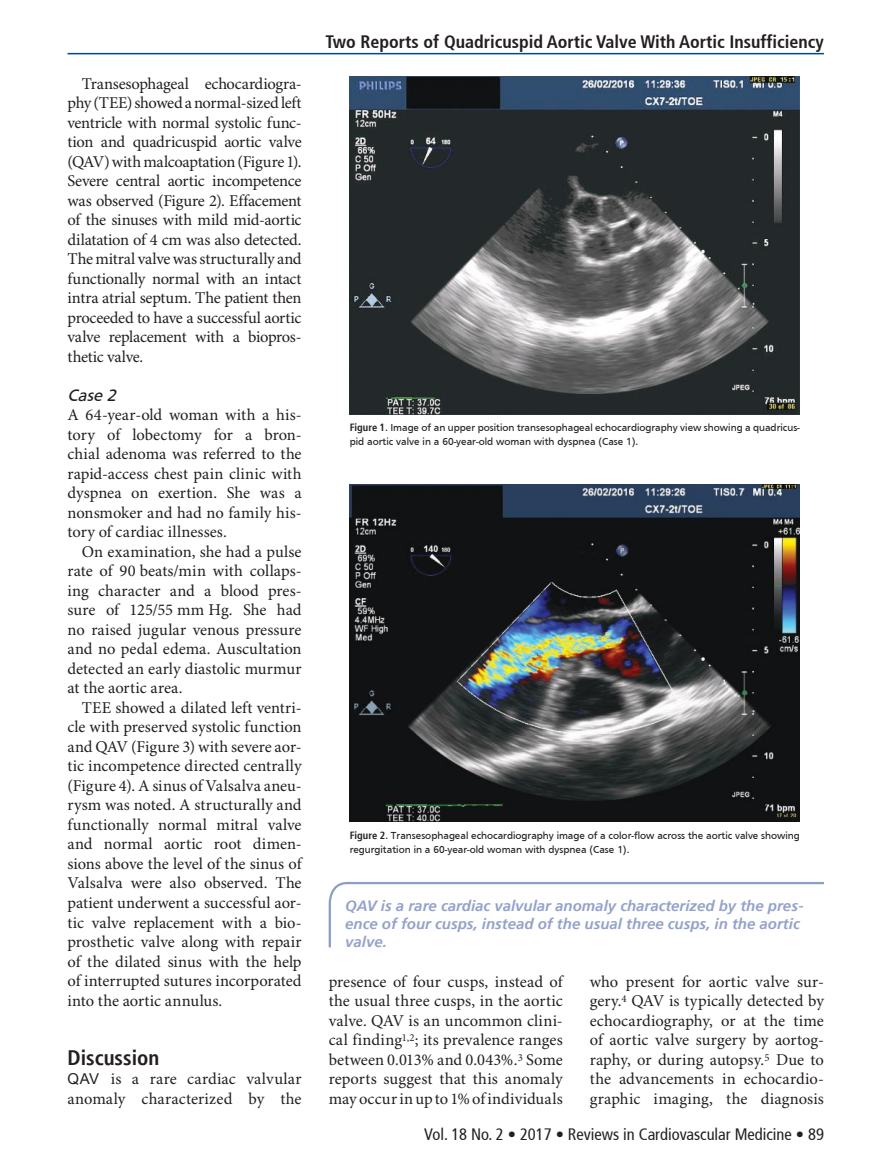
<style>
.page{position:relative;width:878px;height:1175px;background:#fff}
.page>*{position:absolute;margin:0;border:0;box-sizing:border-box;transform-origin:0 0}
.t1{font:700 condensed 21px "Frutiger";color:#241f1f}
.t2{font:700 condensed 18px "Frutiger 67";color:#241f1f}
.t3{font:16.5px/19.5px "Minion Pro";letter-spacing:.005em;color:#241f1f;text-align:justify}
.t4{font:condensed 16.5px "Frutiger 57";color:#241f1f}
.t5{font:italic 16.5px "Frutiger FC";color:#241f1f}
.t6{font:italic 700 15px/18px "Frutiger";color:#94a2cb}
.t7{font:10.5px/13.5px "Frutiger";color:#241f1f}
.s1{font-family:"Arial";font-size:15px}
.s2{font-weight:700;font-stretch:condensed}
</style>
<div class="page">
<img style="left:350px;top:77px;width:450px;height:337px">
<img style="left:350px;top:484px;width:450px;height:337px">
<svg style="left:328px;top:882px;width:496px;height:66px"></svg>
<hr style="left:68px;top:53px;width:756px;height:1px;background:#004893">
<p class="t3" style="left:67px;top:74px;width:236px;text-indent:14px">Transesophageal echocardiogra&shy;phy (TEE) showed a normal-sized left ventricle with normal systolic func&shy;tion and quadricuspid aortic valve (QAV) with malcoaptation (Figure 1).<br>Severe central aortic incompetence was observed (Figure 2). Effacement of the sinuses with mild mid-aortic dilatation of 4 cm was also detected.<br>The mitral valve was structurally and functionally normal with an intact intra atrial septum. The patient then proceeded to have a successful aortic valve replacement with a biopros&shy;thetic valve.</p>
<p class="t5" style="left:67px;top:385px;width:50px">Case 2</p>
<p class="t3" style="left:67px;top:406px;width:236px">A 64-year-old woman with a his&shy;tory of lobectomy for a bron&shy;chial adenoma was referred to the rapid-access chest pain clinic with dyspnea on exertion. She was a nonsmoker and had no family his&shy;tory of cardiac illnesses.</p>
<p class="t3" style="left:67px;top:542px;width:236px;text-indent:14px">On examination, she had a pulse rate of 90 beats/min with collaps&shy;ing character and a blood pres&shy;sure of 125/55 mm Hg. She had no raised jugular venous pressure and no pedal edema. Auscultation detected an early diastolic murmur at the aortic area.</p>
<p class="t3" style="left:67px;top:698px;width:236px;text-indent:14px">TEE showed a dilated left ventri&shy;cle with preserved systolic function and QAV (Figure 3) with severe aor&shy;tic incompetence directed centrally (Figure 4). A sinus of Valsalva aneu&shy;rysm was noted. A structurally and functionally normal mitral valve and normal aortic root dimen&shy;sions above the level of the sinus of Valsalva were also observed. The patient underwent a successful aor&shy;tic valve replacement with a bio&shy;prosthetic valve along with repair of the dilated sinus with the help of interrupted sutures incorporated into the aortic annulus.</p>
<p class="t1" style="left:68px;top:1045px;width:93px">Discussion</p>
<p class="t3" style="left:68px;top:1069px;width:236px"><span class="s1">QAV</span> is a rare cardiac valvular anomaly characterized by the</p>
<p class="t2" style="left:325px;top:31px;width:500px">Two Reports of Quadricuspid Aortic Valve With Aortic Insufficiency</p>
<p class="t7" style="left:350px;top:420px;width:451px"><span class="s2">Figure 1</span>. Image of an upper position transesophageal echocardiography view showing a quadricus&shy;pid aortic valve in a 60-year-old woman with dyspnea (Case 1).</p>
<p class="t7" style="left:350px;top:828px;width:451px"><span class="s2">Figure 2</span>. Transesophageal echocardiography image of a color-flow across the aortic valve showing regurgitation in a 60-year-old woman with dyspnea (Case 1).</p>
<p class="t6" style="left:345px;top:897px;width:460px">QAV is a rare cardiac valvular anomaly characterized by the pres&shy;ence of four cusps, instead of the usual three cusps, in the aortic valve.</p>
<p class="t3" style="left:328px;top:972px;width:236px">presence of four cusps, instead of the usual three cusps, in the aortic valve. QAV is an uncommon clini&shy;cal finding<sup>1,2</sup>; its prevalence ranges between 0.013% and 0.043%.<sup>3</sup> Some reports suggest that this anomaly may occur in up to 1% of individuals</p>
<p class="t3" style="left:589px;top:972px;width:236px">who present for aortic valve sur&shy;gery.<sup>4</sup> QAV is typically detected by echocardiography, or at the time of aortic valve surgery by aortog&shy;raphy, or during autopsy.<sup>5</sup> Due to the advancements in echocardio&shy;graphic imaging, the diagnosis</p>
<p class="t4" style="left:424px;top:1124px;width:401px">Vol. 18 No. 2 • 2017 • Reviews in Cardiovascular Medicine • 89</p>
</div>
